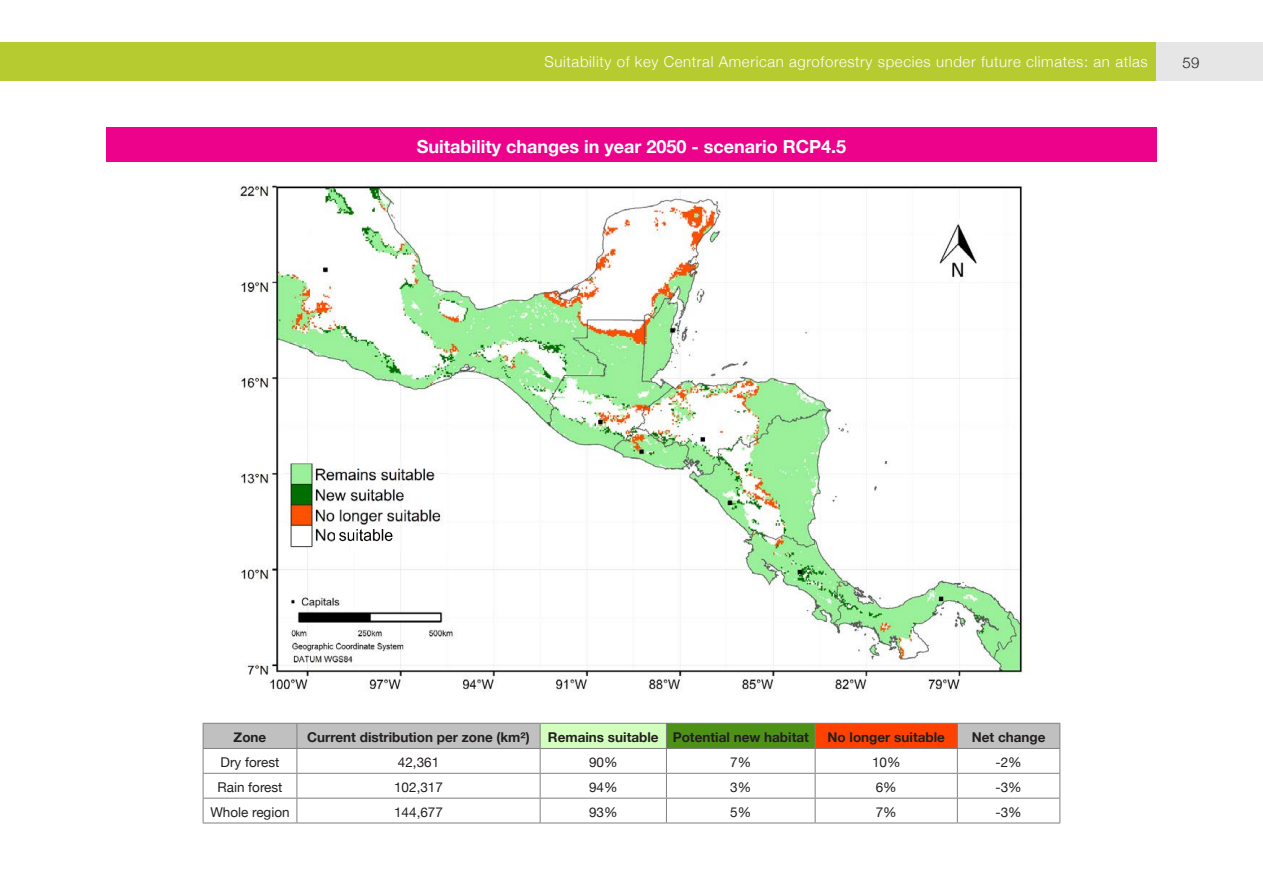
<style>
.page{position:relative;width:1263px;height:893px;background:#fff}
.page>*{position:absolute;margin:0;border:0;box-sizing:border-box;transform-origin:0 0}
.Cambio_de_Aptitud{font:700 18px "Helvetica Neue";color:#fff}
.t1{font:300 15px "Helvetica Neue";letter-spacing:.04em;color:#fff}
.t2{font:300 15px "Helvetica Neue";color:#231f20}
.t3{font:700 13.5px "Helvetica Neue";color:#231f20}
.t4{font:13.5px "Helvetica Neue";color:#231f20}
</style>
<div class="page">
<div style="left:0;top:43px;width:1156px;height:38px;background:#b5cb2f"></div>
<div style="left:1156px;top:43px;width:107px;height:38px;background:#e6e6e6"></div>
<img style="left:238px;top:182px;width:786px;height:510px">
<svg style="left:203px;top:723px;width:857px;height:100px"></svg>
<hr style="left:203px;top:823px;width:94px;height:1px;background:#808080">
<hr style="left:297px;top:823px;width:243px;height:1px;background:#808080">
<hr style="left:540px;top:823px;width:126px;height:1px;background:#808080">
<hr style="left:666px;top:823px;width:149px;height:1px;background:#808080">
<hr style="left:815px;top:823px;width:142px;height:1px;background:#808080">
<hr style="left:957px;top:823px;width:103px;height:1px;background:#808080">
<div style="left:106px;top:128px;width:1051px;height:34px;background:#ed028c"></div>
<img style="left:284px;top:459px;width:162px;height:92px">
<img style="left:315px;top:527px;width:81px;height:24px">
<div style="left:393px;top:527px;width:5px;height:19px;background:#fff"></div>
<p class="t1" style="left:544px;top:49px;width:605px">Suitability of key Central American agroforestry species under future climates: an atlas</p>
<p class="t2" style="left:1183px;top:51px;width:18px">59</p>
<p class="Cambio_de_Aptitud" style="left:417px;top:133px;width:431px">Suitability changes in year 2050 - scenario RCP4.5</p>
<p class="t3" style="left:234px;top:727px;width:34px">Zone</p>
<p class="t3" style="left:307px;top:727px;width:224px">Current distribution per zone (km²)</p>
<p class="t3" style="left:548px;top:727px;width:112px">Remains suitable</p>
<p class="t3" style="left:673px;top:727px;width:138px">Potential new habitat</p>
<p class="t3" style="left:827px;top:727px;width:119px">No longer suitable</p>
<p class="t3" style="left:972px;top:727px;width:75px">Net change</p>
<p class="t4" style="left:221px;top:753px;width:60px">Dry forest</p>
<p class="t4" style="left:398px;top:753px;width:43px">42,361</p>
<p class="t4" style="left:589px;top:753px;width:30px">90%</p>
<p class="t4" style="left:730px;top:753px;width:23px">7%</p>
<p class="t4" style="left:872px;top:753px;width:30px">10%</p>
<p class="t4" style="left:995px;top:753px;width:28px">-2%</p>
<p class="t4" style="left:217px;top:778px;width:67px">Rain forest</p>
<p class="t4" style="left:394px;top:778px;width:50px">102,317</p>
<p class="t4" style="left:589px;top:778px;width:30px">94%</p>
<p class="t4" style="left:730px;top:778px;width:23px">3%</p>
<p class="t4" style="left:876px;top:778px;width:23px">6%</p>
<p class="t4" style="left:995px;top:778px;width:28px">-3%</p>
<p class="t4" style="left:210px;top:802px;width:81px">Whole region</p>
<p class="t4" style="left:394px;top:802px;width:50px">144,677</p>
<p class="t4" style="left:589px;top:802px;width:30px">93%</p>
<p class="t4" style="left:730px;top:802px;width:23px">5%</p>
<p class="t4" style="left:876px;top:802px;width:23px">7%</p>
<p class="t4" style="left:995px;top:802px;width:28px">-3%</p>
</div>
